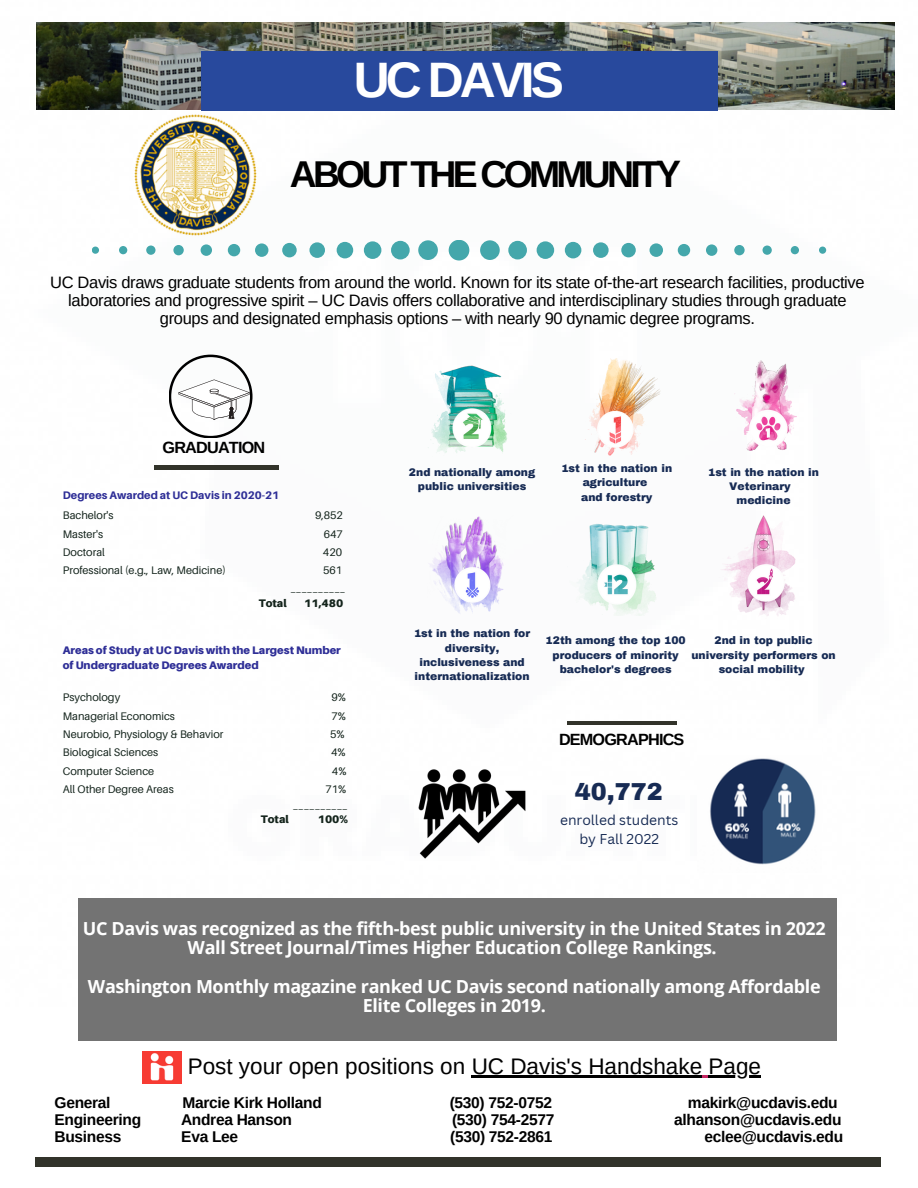
<style>
.page{position:relative;width:918px;height:1188px;background:#fff}
.page>*{position:absolute;margin:0;border:0;box-sizing:border-box;transform-origin:0 0}
.t1{font:700 49.8px "Arimo";letter-spacing:-.08em;color:#fff}
.t2{font:700 37.35px "Arimo";letter-spacing:-.1em;color:#000}
.t3{font:900 24px "Archivo";color:#172b54}
.t4{font:22.5px "Arimo";color:#000}
.t5{font:700 18px/19.2px "Open Sans";letter-spacing:-.02em;color:#fff;text-align:center}
.t6{font:16.5px/18px "Arimo";letter-spacing:-.02em;color:#000;text-align:center}
.t7{font:700 16.2px "Arimo";letter-spacing:-.05em;color:#000}
.t8{font:700 15.6px "Arimo";letter-spacing:-.02em;color:#000}
.t9{font:13.8px "Canva Sans";color:#172b54}
.t10{font:10.95px "Aileron";color:#14241c}
.t11{font:900 10.95px "Aileron";color:#2f2f97}
.t12{font:800 10.95px "Aileron";color:#2f2f97}
.t13{font:900 10.95px "Aileron";color:#14241c}
.t14{font:900 10.8px/14.4px "Archivo";color:#172b54;text-align:center}
</style>
<div class="page">
<img style="left:37px;top:22px;width:857px;height:88px">
<div style="left:201px;top:52px;width:516px;height:58px;background:#28499d"></div>
<hr style="left:154px;top:466px;width:125px;height:3px;background:#32332a">
<hr style="left:567px;top:722px;width:109px;height:2px;background:#32332a">
<div style="left:35px;top:1158px;width:846px;height:9px;background:#32332a"></div>
<svg style="left:92px;top:240px;width:734px;height:21px"></svg>
<img style="left:134px;top:110px;width:126px;height:126px">
<div style="left:78px;top:898px;width:759px;height:142px;background:#737373"></div>
<svg style="left:169px;top:355px;width:83px;height:83px"></svg>
<img style="left:710px;top:758px;width:106px;height:107px">
<img style="left:585px;top:359px;width:76px;height:97px">
<img style="left:596px;top:410px;width:39px;height:38px">
<img style="left:734px;top:360px;width:63px;height:91px">
<img style="left:748px;top:409px;width:41px;height:40px">
<img style="left:428px;top:365px;width:80px;height:88px">
<img style="left:452px;top:408px;width:40px;height:40px">
<img style="left:428px;top:516px;width:76px;height:98px">
<img style="left:453px;top:566px;width:38px;height:37px">
<img style="left:577px;top:523px;width:79px;height:93px">
<img style="left:596px;top:564px;width:42px;height:41px">
<img style="left:721px;top:515px;width:75px;height:101px">
<img style="left:747px;top:564px;width:39px;height:38px">
<img style="left:418px;top:769px;width:108px;height:90px">
<hr style="left:472px;top:1075px;width:230px;height:3px;background:#000">
<svg style="left:702px;top:1075px;width:7px;height:3px"></svg>
<hr style="left:709px;top:1075px;width:52px;height:3px;background:#000">
<img style="left:143px;top:1052px;width:39px;height:31px">
<p class="t1" style="left:354px;top:52px;width:211px">UC DAVIS</p>
<p class="t2" style="left:290px;top:153px;width:393px">ABOUT THE COMMUNITY</p>
<p class="t6" style="left:50px;top:274px;width:816px">UC Davis draws graduate students from around the world. Known for its state of-the-art research facilities, productive laboratories and progressive spirit – UC Davis offers collaborative and interdisciplinary studies through graduate groups and designated emphasis options – with nearly 90 dynamic degree programs.</p>
<p class="t7" style="left:163px;top:439px;width:104px">GRADUATION</p>
<p class="t12" style="left:63px;top:489px;width:218px">Degrees Awarded at UC Davis in 2020-21</p>
<p class="t10" style="left:63px;top:509px;width:52px">Bachelor's</p>
<p class="t10" style="left:315px;top:509px;width:29px">9,852</p>
<p class="t10" style="left:63px;top:527px;width:42px">Master's</p>
<p class="t10" style="left:324px;top:527px;width:21px">647</p>
<p class="t10" style="left:63px;top:545px;width:44px">Doctoral</p>
<p class="t10" style="left:323px;top:545px;width:21px">420</p>
<p class="t10" style="left:63px;top:564px;width:165px">Professional (e.g., Law, Medicine)</p>
<p class="t10" style="left:323px;top:564px;width:21px">561</p>
<p class="t10" style="left:290px;top:581px;width:56px">__________</p>
<p class="t13" style="left:259px;top:596px;width:29px">Total</p>
<p class="t13" style="left:304px;top:596px;width:41px">11,480</p>
<p class="t11" style="left:63px;top:643px;width:280px">Areas of Study at UC Davis with the Largest Number</p>
<p class="t11" style="left:63px;top:659px;width:197px">of Undergraduate Degrees Awarded</p>
<p class="t10" style="left:63px;top:691px;width:59px">Psychology</p>
<p class="t10" style="left:331px;top:691px;width:16px">9%</p>
<p class="t10" style="left:63px;top:709px;width:114px">Managerial Economics</p>
<p class="t10" style="left:331px;top:709px;width:16px">7%</p>
<p class="t10" style="left:63px;top:727px;width:162px">Neurobio, Physiology &amp; Behavior</p>
<p class="t10" style="left:330px;top:727px;width:16px">5%</p>
<p class="t10" style="left:63px;top:746px;width:97px">Biological Sciences</p>
<p class="t10" style="left:331px;top:746px;width:16px">4%</p>
<p class="t10" style="left:63px;top:764px;width:93px">Computer Science</p>
<p class="t10" style="left:332px;top:764px;width:16px">4%</p>
<p class="t10" style="left:63px;top:782px;width:112px">All Other Degree Areas</p>
<p class="t10" style="left:326px;top:782px;width:22px">71%</p>
<p class="t10" style="left:293px;top:799px;width:56px">__________</p>
<p class="t13" style="left:261px;top:812px;width:29px">Total</p>
<p class="t13" style="left:318px;top:812px;width:32px">100%</p>
<p class="t14" style="left:409px;top:465px;width:128px">2nd nationally among public universities</p>
<p class="t14" style="left:561px;top:461px;width:112px">1st in the nation in agriculture</p>
<p class="t14" style="left:581px;top:490px;width:73px">and forestry</p>
<p class="t14" style="left:729px;top:465px;width:91px;text-align:left;text-indent:-21px">1st in the nation in<br>Veterinary</p>
<p class="t14" style="left:737px;top:494px;width:55px">medicine</p>
<p class="t14" style="left:414px;top:626px;width:118px">1st in the nation for diversity, inclusiveness and internationalization</p>
<p class="t14" style="left:546px;top:634px;width:142px">12th among the top 100 producers of minority bachelor's degrees</p>
<p class="t14" style="left:691px;top:634px;width:146px">2nd in top public university performers on social mobility</p>
<p class="t7" style="left:559px;top:731px;width:127px">DEMOGRAPHICS</p>
<p class="t3" style="left:575px;top:779px;width:90px">40,772</p>
<p class="t9" style="left:560px;top:810px;width:120px">enrolled students</p>
<p class="t9" style="left:579px;top:829px;width:81px">by Fall 2022</p>
<p class="t5" style="left:83px;top:919px;width:744px">UC Davis was recognized as the fifth-best public university in the United States in 2022<br>Wall Street Journal/Times Higher Education College Rankings.</p>
<p class="t5" style="left:88px;top:976px;width:734px">Washington Monthly magazine ranked UC Davis second nationally among Affordable<br>Elite Colleges in 2019.</p>
<p class="t4" style="left:188px;top:1054px;width:575px">Post your open positions on UC Davis's Handshake Page</p>
<p class="t8" style="left:55px;top:1094px;width:58px">General</p>
<p class="t8" style="left:182px;top:1094px;width:141px">Marcie Kirk Holland</p>
<p class="t8" style="left:450px;top:1094px;width:104px">(530) 752-0752</p>
<p class="t8" style="left:688px;top:1094px;width:151px">makirk@ucdavis.edu</p>
<p class="t8" style="left:55px;top:1111px;width:88px">Engineering</p>
<p class="t8" style="left:181px;top:1111px;width:113px">Andrea Hanson</p>
<p class="t8" style="left:452px;top:1111px;width:104px">(530) 754-2577</p>
<p class="t8" style="left:674px;top:1111px;width:169px">alhanson@ucdavis.edu</p>
<p class="t8" style="left:55px;top:1128px;width:68px">Business</p>
<p class="t8" style="left:181px;top:1128px;width:58px">Eva Lee</p>
<p class="t8" style="left:450px;top:1128px;width:104px">(530) 752-2861</p>
<p class="t8" style="left:704px;top:1128px;width:140px">eclee@ucdavis.edu</p>
</div>
